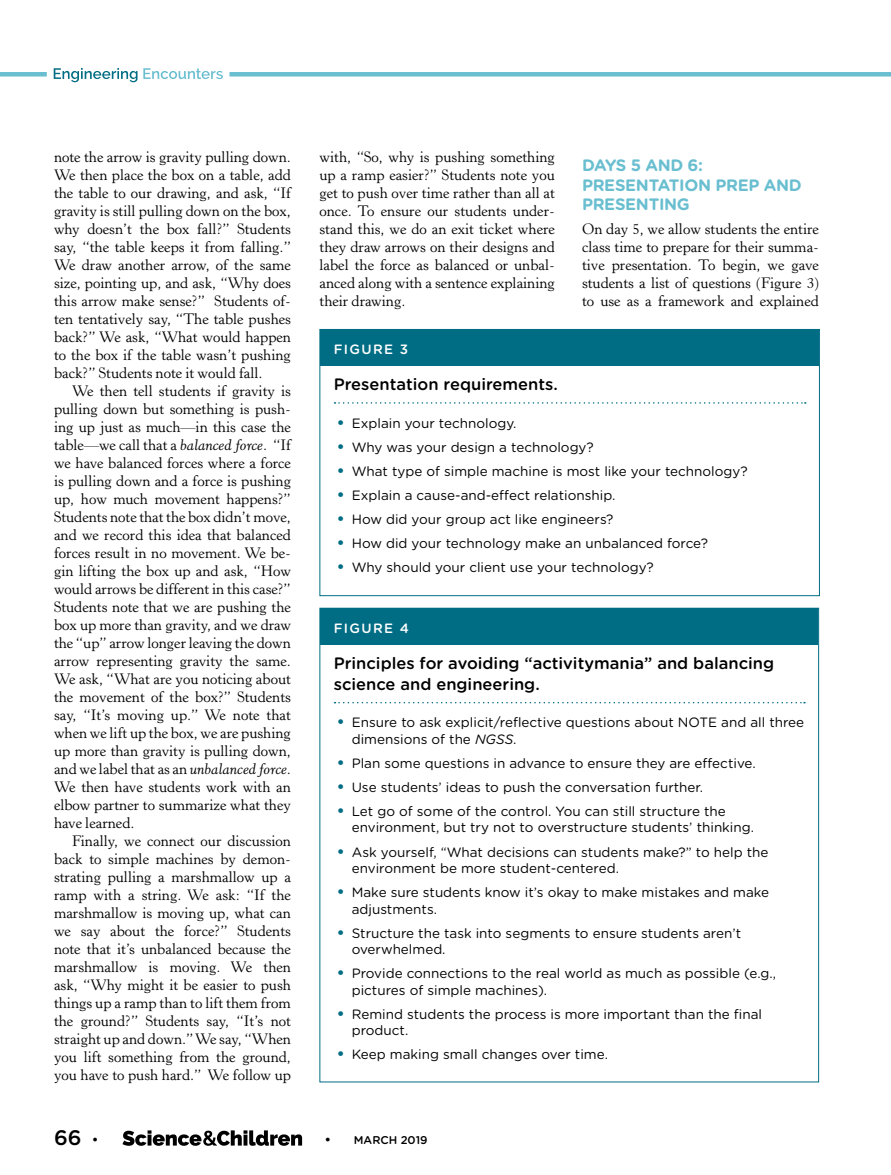
<style>
.page{position:relative;width:891px;height:1175px;background:#fff}
.page>*{position:absolute;margin:0;border:0;box-sizing:border-box;transform-origin:0 0}
.t1{font:500 21px "Gotham Rounded";color:#000}
.t2{font:500 16.5px/21px "Gotham Rounded";color:#000}
.t3{font:700 16.5px/19.5px "Gotham Rounded";letter-spacing:-.02em;color:#69bed0}
.t4{font:15px/18px "Horley Old Style MT Std";color:#000;text-align:justify}
.t5{font:13.5px/16.5px "Gotham Rounded";color:#000}
.t6{font:500 13.5px "Gotham Rounded";letter-spacing:.1em;color:#fff}
.t7{font:500 11.25px "Gotham Rounded";color:#000}
.s1{font-style:italic}
.s2{font-family:"Helvetica LT Std";font-size:15px;color:#006d84}
.s3{font-family:"Horley Old Style MT Std";font-weight:700;font-size:13.5px}
</style>
<div class="page">
<div style="left:320px;top:330px;width:499px;height:36px;background:#006d84"></div>
<svg style="left:334px;top:402px;width:472px;height:1px"></svg>
<div style="left:320px;top:329px;width:500px;height:267px;border:1px solid #006d84"></div>
<hr style="left:0;top:72px;width:47px;height:4px;background:#69bed0">
<hr style="left:230px;top:72px;width:661px;height:4px;background:#69bed0">
<svg style="left:54px;top:68px;width:169px;height:14px"></svg>
<div style="left:320px;top:608px;width:498px;height:36px;background:#006d84"></div>
<svg style="left:334px;top:702px;width:471px;height:1px"></svg>
<svg style="left:122px;top:1130px;width:180px;height:15px"></svg>
<p class="t4" style="left:54px;top:148px;width:239px">note the arrow is gravity pulling down.<br>We then place the box on a table, add the table to our drawing, and ask, “If gravity is still pulling down on the box, why doesn’t the box fall?” Students say, “the table keeps it from falling.” We draw another arrow, of the same size, pointing up, and ask, “Why does this arrow make sense?” Students of&shy;ten tentatively say, “The table pushes back?” We ask, “What would happen to the box if the table wasn’t pushing back?” Students note it would fall.</p>
<p class="t4" style="left:54px;top:382px;width:239px;text-indent:18px">We then tell students if gravity is pulling down but something is push&shy;ing up just as much—in this case the table—we call that a <span class="s1">balanced force</span>. “If we have balanced forces where a force is pulling down and a force is pushing up, how much movement happens?” Students note that the box didn’t move, and we record this idea that balanced forces result in no movement. We be&shy;gin lifting the box up and ask, “How would arrows be different in this case?” Students note that we are pushing the box up more than gravity, and we draw the “up” arrow longer leaving the down arrow representing gravity the same.<br>We ask, “What are you noticing about the movement of the box?” Students say, “It’s moving up.” We note that when we lift up the box, we are pushing up more than gravity is pulling down, and we label that as an <span class="s1">unbalanced force</span>.<br>We then have students work with an elbow partner to summarize what they have learned.</p>
<p class="t4" style="left:54px;top:832px;width:239px;text-indent:18px">Finally, we connect our discussion back to simple machines by demon&shy;strating pulling a marshmallow up a ramp with a string. We ask: “If the marshmallow is moving up, what can we say about the force?” Students note that it’s unbalanced because the marshmallow is moving. We then ask, “Why might it be easier to push things up a ramp than to lift them from the ground?” Students say, “It’s not straight up and down.” We say, “When you lift something from the ground, you have to push hard.” We follow up</p>
<p class="t4" style="left:320px;top:148px;width:237px">with, “So, why is pushing something up a ramp easier?” Students note you get to push over time rather than all at once. To ensure our students under&shy;stand this, we do an exit ticket where they draw arrows on their designs and label the force as balanced or unbal&shy;anced along with a sentence explaining their drawing.</p>
<p class="t3" style="left:582px;top:155px;width:221px">DAYS 5 AND 6:<br>PRESENTATION PREP AND<br>PRESENTING</p>
<p class="t4" style="left:582px;top:220px;width:239px">On day 5, we allow students the entire class time to prepare for their summa&shy;tive presentation. To begin, we gave students a list of questions (Figure 3) to use as a framework and explained</p>
<p class="t6" style="left:334px;top:340px;width:76px">FIGURE 3</p>
<p class="t2" style="left:334px;top:373px;width:226px">Presentation requirements.</p>
<p class="t5" style="left:338px;top:414px;width:180px"><span class="s2">•</span> Explain your technology.</p>
<p class="t5" style="left:338px;top:438px;width:257px"><span class="s2">•</span> Why was your design a technology?</p>
<p class="t5" style="left:338px;top:462px;width:411px"><span class="s2">•</span> What type of simple machine is most like your technology?</p>
<p class="t5" style="left:338px;top:486px;width:279px"><span class="s2">•</span> Explain a cause-and-effect relationship.</p>
<p class="t5" style="left:338px;top:510px;width:277px"><span class="s2">•</span> How did your group act like engineers?</p>
<p class="t5" style="left:338px;top:534px;width:371px"><span class="s2">•</span> How did your technology make an unbalanced force?</p>
<p class="t5" style="left:338px;top:558px;width:317px"><span class="s2">•</span> Why should your client use your technology?</p>
<p class="t6" style="left:334px;top:618px;width:77px">FIGURE 4</p>
<p class="t2" style="left:334px;top:652px;width:442px">Principles for avoiding “activitymania” and balancing science and engineering.</p>
<p class="t5" style="left:352px;top:714px;width:454px;text-indent:-14px"><span class="s2">•</span> Ensure to ask explicit/reflective questions about NOTE and all three dimensions of the <span class="s1">NGSS</span>.</p>
<p class="t5" style="left:338px;top:754px;width:419px"><span class="s2">•</span> Plan some questions in advance to ensure they are effective.</p>
<p class="t5" style="left:338px;top:778px;width:366px"><span class="s2">•</span> Use students’ ideas to push the conversation further.</p>
<p class="t5" style="left:352px;top:802px;width:404px;text-indent:-14px"><span class="s2">•</span> Let go of some of the control. You can still structure the environment, but try not to overstructure students’ thinking.</p>
<p class="t5" style="left:352px;top:843px;width:418px;text-indent:-14px"><span class="s2">•</span> Ask yourself, “What decisions can students make?” to help the environment be more student-centered.</p>
<p class="t5" style="left:352px;top:883px;width:419px;text-indent:-14px"><span class="s2">•</span> Make sure students know it’s okay to make mistakes and make adjustments.</p>
<p class="t5" style="left:352px;top:924px;width:391px;text-indent:-14px"><span class="s2">•</span> Structure the task into segments to ensure students aren’t overwhelmed.</p>
<p class="t5" style="left:352px;top:964px;width:426px;text-indent:-14px"><span class="s2">•</span> Provide connections to the real world as much as possible (e.g., pictures of simple machines).</p>
<p class="t5" style="left:352px;top:1005px;width:412px;text-indent:-14px"><span class="s2">•</span> Remind students the process is more important than the final product.</p>
<p class="t5" style="left:338px;top:1045px;width:271px"><span class="s2">•</span> Keep making small changes over time.</p>
<h1 class="t1" style="left:54px;top:1122px;width:45px">66 <span class="s3">•</span></h1>
<p class="t7" style="left:326px;top:1131px;width:103px"><span class="s3">•</span> MARCH 2019</p>
</div>
